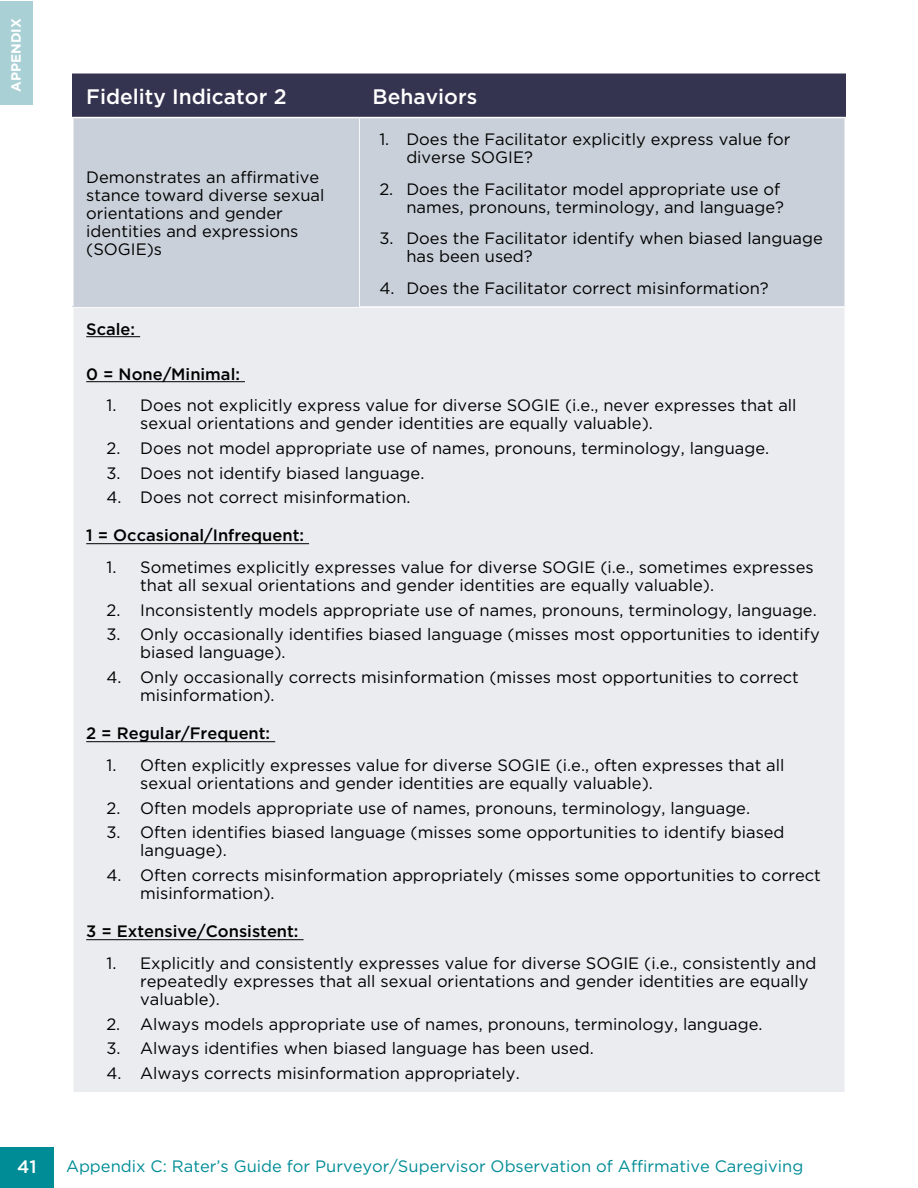
<style>
.page{position:relative;width:918px;height:1188px;background:#fff}
.page>*{position:absolute;margin:0;border:0;box-sizing:border-box;transform-origin:0 0}
.t1{font:500 21px "Gotham";color:#fff}
.t2{font:500 18px "Gotham";color:#fff}
.t3{font:16.5px/18px "Gotham";color:#000}
.t4{font:500 16.5px "Gotham";color:#000}
.t5{font:16.5px "Gotham";color:#008c96}
.t6{font:700 13.5px "Gotham";color:#fff}
</style>
<div class="page">
<div style="left:0;top:1147px;width:54px;height:41px;background:#008c96"></div>
<div style="left:0;top:1px;width:33px;height:103px;background:#a9d0d5"></div>
<div style="left:359px;top:118px;width:486px;height:189px;background:#c9d0d9"></div>
<div style="left:73px;top:307px;width:772px;height:786px;background:#eaecef"></div>
<hr style="left:844px;top:308px;width:2px;height:784px;background:#fff">
<hr style="left:72px;top:306px;width:287px;height:2px;background:#fff">
<hr style="left:359px;top:306px;width:487px;height:2px;background:#fff">
<hr style="left:844px;top:118px;width:2px;height:188px;background:#fff">
<hr style="left:72px;top:1092px;width:287px;height:2px;background:#fff">
<hr style="left:359px;top:1092px;width:487px;height:2px;background:#fff">
<hr style="left:72px;top:308px;width:2px;height:784px;background:#fff">
<hr style="left:358px;top:118px;width:2px;height:188px;background:#fff">
<hr style="left:86px;top:336px;width:54px;height:1px;background:#000">
<hr style="left:86px;top:381px;width:159px;height:1px;background:#000">
<hr style="left:86px;top:543px;width:223px;height:1px;background:#000">
<hr style="left:86px;top:741px;width:189px;height:1px;background:#000">
<hr style="left:86px;top:939px;width:218px;height:1px;background:#000">
<div style="left:73px;top:73px;width:286px;height:45px;background:#353450"></div>
<div style="left:359px;top:73px;width:486px;height:45px;background:#353450"></div>
<div style="left:73px;top:118px;width:286px;height:189px;background:#c9d0d9"></div>
<hr style="left:72px;top:72px;width:287px;height:2px;background:#fff">
<hr style="left:72px;top:117px;width:287px;height:1px;background:#fff">
<hr style="left:359px;top:72px;width:487px;height:2px;background:#fff">
<hr style="left:72px;top:118px;width:2px;height:188px;background:#fff">
<hr style="left:359px;top:117px;width:487px;height:1px;background:#fff">
<p class="t6" style="left:8px;top:92px;width:75px;rotate:-90deg">APPENDIX</p>
<p class="t1" style="left:86px;top:85px;width:202px">Fidelity Indicator 2</p>
<p class="t1" style="left:373px;top:85px;width:106px">Behaviors</p>
<p class="t3" style="left:86px;top:168px;width:240px">Demonstrates an affirmative stance toward diverse sexual orientations and gender identities and expressions (SOGIE)s</p>
<p class="t3" style="left:406px;top:130px;width:386px;text-indent:-27px">1. Does the Facilitator explicitly express value for diverse SOGIE?</p>
<p class="t3" style="left:379px;top:179px;width:406px;text-align:right">2. Does the Facilitator model appropriate use of names, pronouns, terminology, and language?</p>
<p class="t3" style="left:406px;top:229px;width:418px;text-indent:-27px">3. Does the Facilitator identify when biased language has been used?</p>
<p class="t3" style="left:379px;top:278px;width:391px">4. Does the Facilitator correct misinformation?</p>
<p class="t4" style="left:86px;top:319px;width:50px">Scale:</p>
<p class="t4" style="left:86px;top:364px;width:155px">0 = None/Minimal:</p>
<p class="t3" style="left:140px;top:396px;width:658px;text-indent:-34px">1. Does not explicitly express value for diverse SOGIE (i.e., never expresses that all sexual orientations and gender identities are equally valuable).</p>
<p class="t3" style="left:106px;top:439px;width:664px">2. Does not model appropriate use of names, pronouns, terminology, language.</p>
<p class="t3" style="left:106px;top:463px;width:319px">3. Does not identify biased language.</p>
<p class="t3" style="left:106px;top:488px;width:306px">4. Does not correct misinformation.</p>
<p class="t4" style="left:86px;top:526px;width:219px">1 = Occasional/Infrequent:</p>
<p class="t3" style="left:140px;top:558px;width:675px;text-indent:-34px">1. Sometimes explicitly expresses value for diverse SOGIE (i.e., sometimes expresses that all sexual orientations and gender identities are equally valuable).</p>
<p class="t3" style="left:106px;top:601px;width:712px">2. Inconsistently models appropriate use of names, pronouns, terminology, language.</p>
<p class="t3" style="left:140px;top:625px;width:681px;text-indent:-34px">3. Only occasionally identifies biased language (misses most opportunities to identify biased language).</p>
<p class="t3" style="left:140px;top:668px;width:660px;text-indent:-34px">4. Only occasionally corrects misinformation (misses most opportunities to correct misinformation).</p>
<p class="t4" style="left:86px;top:724px;width:186px">2 = Regular/Frequent:</p>
<p class="t3" style="left:140px;top:756px;width:646px;text-indent:-34px">1. Often explicitly expresses value for diverse SOGIE (i.e., often expresses that all sexual orientations and gender identities are equally valuable).</p>
<p class="t3" style="left:106px;top:799px;width:645px">2. Often models appropriate use of names, pronouns, terminology, language.</p>
<p class="t3" style="left:140px;top:823px;width:646px;text-indent:-34px">3. Often identifies biased language (misses some opportunities to identify biased language).</p>
<p class="t3" style="left:140px;top:866px;width:682px;text-indent:-34px">4. Often corrects misinformation appropriately (misses some opportunities to correct misinformation).</p>
<p class="t4" style="left:86px;top:922px;width:214px">3 = Extensive/Consistent:</p>
<p class="t3" style="left:140px;top:954px;width:678px;text-indent:-34px">1. Explicitly and consistently expresses value for diverse SOGIE (i.e., consistently and repeatedly expresses that all sexual orientations and gender identities are equally valuable).</p>
<p class="t3" style="left:106px;top:1015px;width:658px">2. Always models appropriate use of names, pronouns, terminology, language.</p>
<p class="t3" style="left:106px;top:1039px;width:489px">3. Always identifies when biased language has been used.</p>
<p class="t3" style="left:106px;top:1064px;width:415px">4. Always corrects misinformation appropriately.</p>
<p class="t2" style="left:17px;top:1157px;width:21px">41</p>
<p class="t5" style="left:66px;top:1157px;width:739px">Appendix C: Rater’s Guide for Purveyor/Supervisor Observation of Affirmative Caregiving</p>
</div>
